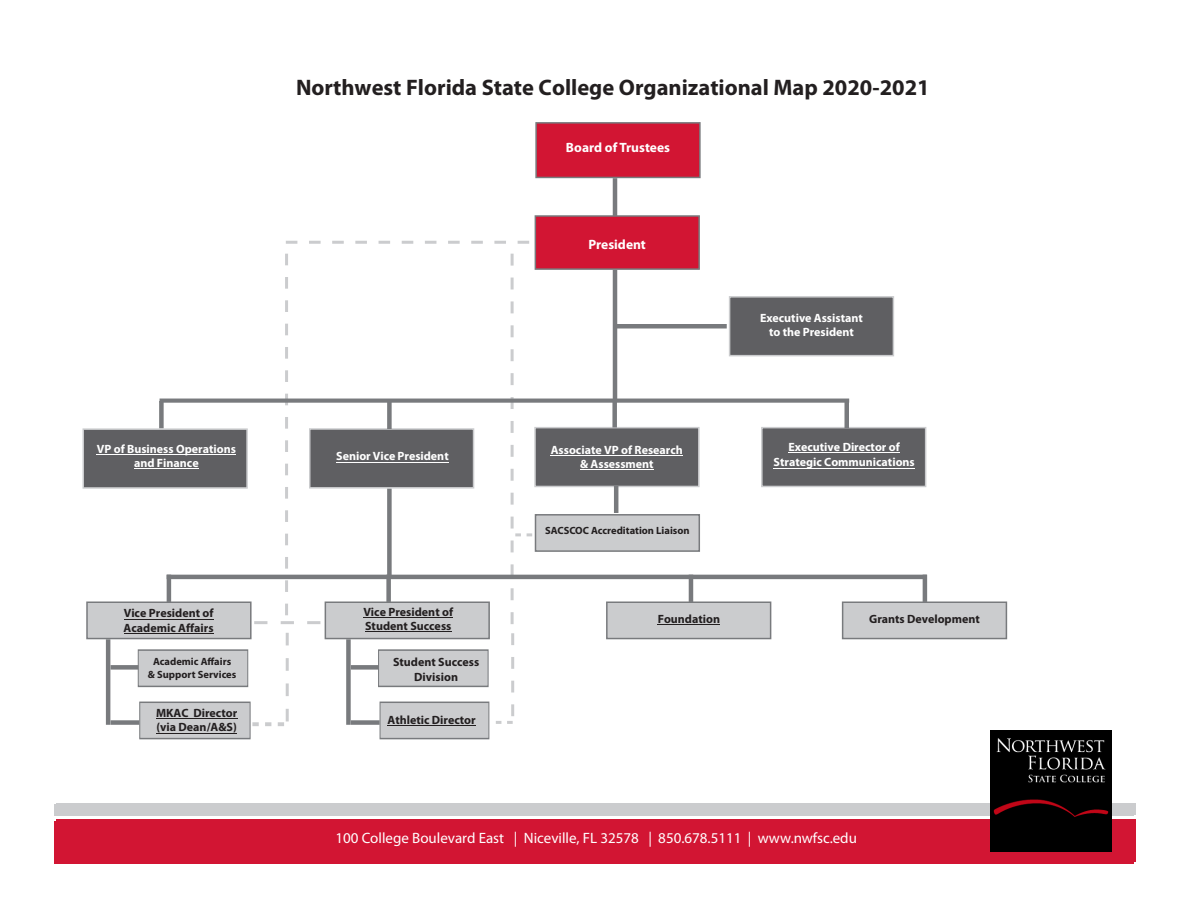
<style>
.page{position:relative;width:1188px;height:918px;background:#fff}
.page>*{position:absolute;margin:0;border:0;box-sizing:border-box;transform-origin:0 0}
.t1{font:700 22.5px "Myriad Pro";color:#231f20}
.t2{font:15px "Myriad Pro";color:#fff}
.t3{font:700 13.5px "Myriad Pro";color:#fff}
.t4{font:700 12px/14.4px "Myriad Pro";color:#fff;text-align:center}
.t5{font:700 12px/14.4px "Myriad Pro";color:#231f20}
.t6{font:700 10.5px "Myriad Pro";color:#231f20}
</style>
<div class="page">
<div style="left:54px;top:821px;width:1080px;height:43px;background:#d21533"></div>
<div style="left:54px;top:805px;width:1080px;height:11px;background:#cbccce"></div>
<hr style="left:616px;top:324px;width:111px;height:4px;background:#787a7d">
<div style="left:351px;top:665px;width:29px;height:5px;background:#787a7d"></div>
<div style="left:111px;top:665px;width:28px;height:5px;background:#787a7d"></div>
<div style="left:351px;top:720px;width:29px;height:5px;background:#787a7d"></div>
<div style="left:111px;top:720px;width:28px;height:5px;background:#787a7d"></div>
<div style="left:535px;top:122px;width:166px;height:56px;background:#d21533;border:2px solid #787a7d"></div>
<div style="left:535px;top:215px;width:165px;height:55px;background:#d21533;border:2px solid #787a7d"></div>
<div style="left:729px;top:296px;width:165px;height:60px;background:#5f5f62;border:2px solid #cbccce"></div>
<div style="left:82px;top:428px;width:166px;height:61px;background:#5f5f62;border:2px solid #cbccce"></div>
<div style="left:309px;top:428px;width:165px;height:61px;background:#5f5f62;border:2px solid #cbccce"></div>
<div style="left:534px;top:427px;width:166px;height:60px;background:#5f5f62;border:2px solid #cbccce"></div>
<div style="left:761px;top:427px;width:165px;height:60px;background:#5f5f62;border:2px solid #cbccce"></div>
<div style="left:86px;top:602px;width:166px;height:37px;background:#cbccce;border:2px solid #787a7d"></div>
<div style="left:325px;top:602px;width:165px;height:37px;background:#cbccce;border:2px solid #787a7d"></div>
<div style="left:606px;top:602px;width:165px;height:37px;background:#cbccce;border:2px solid #787a7d"></div>
<div style="left:535px;top:514px;width:165px;height:38px;background:#cbccce;border:2px solid #787a7d"></div>
<div style="left:842px;top:602px;width:165px;height:37px;background:#cbccce;border:2px solid #787a7d"></div>
<div style="left:378px;top:649px;width:111px;height:38px;background:#cbccce;border:1px solid #787a7d"></div>
<div style="left:138px;top:649px;width:110px;height:38px;background:#cbccce;border:1px solid #787a7d"></div>
<div style="left:379px;top:702px;width:111px;height:37px;background:#cbccce;border:1px solid #787a7d"></div>
<div style="left:139px;top:702px;width:112px;height:37px;background:#cbccce;border:1px solid #787a7d"></div>
<hr style="left:774px;top:468px;width:141px;height:1px;background:#fff">
<hr style="left:788px;top:452px;width:112px;height:1px;background:#fff">
<hr style="left:336px;top:462px;width:113px;height:1px;background:#fff">
<hr style="left:580px;top:469px;width:74px;height:1px;background:#fff">
<hr style="left:551px;top:455px;width:132px;height:1px;background:#fff">
<hr style="left:134px;top:469px;width:65px;height:1px;background:#fff">
<hr style="left:97px;top:454px;width:139px;height:1px;background:#fff">
<hr style="left:365px;top:632px;width:86px;height:1px;background:#231f20">
<hr style="left:363px;top:617px;width:90px;height:1px;background:#231f20">
<hr style="left:658px;top:624px;width:62px;height:1px;background:#231f20">
<hr style="left:387px;top:725px;width:89px;height:1px;background:#231f20">
<hr style="left:156px;top:718px;width:81px;height:1px;background:#231f20">
<hr style="left:156px;top:733px;width:81px;height:1px;background:#231f20">
<hr style="left:613px;top:178px;width:4px;height:38px;background:#787a7d">
<div style="left:159px;top:401px;width:5px;height:27px;background:#787a7d"></div>
<hr style="left:167px;top:575px;width:4px;height:27px;background:#787a7d">
<div style="left:386px;top:575px;width:5px;height:27px;background:#787a7d"></div>
<hr style="left:689px;top:575px;width:4px;height:27px;background:#787a7d">
<hr style="left:923px;top:575px;width:4px;height:27px;background:#787a7d">
<div style="left:387px;top:402px;width:5px;height:27px;background:#787a7d"></div>
<div style="left:612px;top:400px;width:5px;height:28px;background:#787a7d"></div>
<div style="left:844px;top:401px;width:5px;height:27px;background:#787a7d"></div>
<div style="left:346px;top:639px;width:5px;height:86px;background:#787a7d"></div>
<hr style="left:106px;top:639px;width:4px;height:86px;background:#787a7d">
<hr style="left:613px;top:270px;width:4px;height:132px;background:#787a7d">
<svg style="left:286px;top:241px;width:243px;height:3px"></svg>
<svg style="left:285px;top:254px;width:3px;height:361px"></svg>
<svg style="left:254px;top:621px;width:66px;height:3px"></svg>
<svg style="left:511px;top:254px;width:21px;height:370px"></svg>
<div style="left:387px;top:489px;width:5px;height:88px;background:#787a7d"></div>
<hr style="left:167px;top:575px;width:760px;height:4px;background:#787a7d">
<hr style="left:160px;top:399px;width:689px;height:3px;background:#787a7d">
<div style="left:56px;top:820px;width:1080px;height:42px;background:#d21533"></div>
<div style="left:56px;top:803px;width:1080px;height:11px;background:#cbccce"></div>
<hr style="left:614px;top:486px;width:4px;height:27px;background:#787a7d">
<svg style="left:252px;top:633px;width:37px;height:92px"></svg>
<svg style="left:496px;top:633px;width:18px;height:91px"></svg>
<hr style="left:124px;top:633px;width:90px;height:1px;background:#231f20">
<hr style="left:124px;top:619px;width:90px;height:1px;background:#231f20">
<img style="left:991px;top:730px;width:121px;height:121px">
<p class="t1" style="left:296px;top:73px;width:635px">Northwest Florida State College Organizational Map 2020-2021</p>
<p class="t3" style="left:566px;top:139px;width:106px">Board of Trustees</p>
<p class="t3" style="left:589px;top:235px;width:59px">President</p>
<p class="t4" style="left:760px;top:310px;width:104px">Executive Assistant</p>
<p class="t4" style="left:769px;top:325px;width:86px">to the President</p>
<p class="t4" style="left:97px;top:441px;width:141px">VP of Business Operations and Finance</p>
<p class="t4" style="left:336px;top:448px;width:114px">Senior Vice President</p>
<p class="t4" style="left:551px;top:442px;width:134px">Associate VP of Research &amp; Assessment</p>
<p class="t4" style="left:774px;top:439px;width:143px;line-height:15px">Executive Director of<br>Strategic Communications</p>
<p class="t6" style="left:545px;top:524px;width:146px">SACSCOC Accreditation Liaison</p>
<p class="t5" style="left:124px;top:606px;width:91px">Vice President of<br>Academic Affairs</p>
<p class="t5" style="left:363px;top:604px;width:91px">Vice President of<br>Student Success</p>
<p class="t5" style="left:658px;top:611px;width:64px">Foundation</p>
<p class="t5" style="left:869px;top:611px;width:112px">Grants Development</p>
<p class="t6" style="left:153px;top:655px;width:80px">Academic Affairs</p>
<p class="t6" style="left:148px;top:667px;width:90px">&amp; Support Services</p>
<p class="t5" style="left:393px;top:654px;width:88px;text-align:center">Student Success<br>Division</p>
<p class="t5" style="left:156px;top:705px;width:83px">MKAC Director (via Dean/A&amp;S)</p>
<p class="t5" style="left:387px;top:712px;width:90px">Athletic Director</p>
<p class="t2" style="left:335px;top:828px;width:523px">100 College Boulevard East | Niceville, FL 32578 | 850.678.5111 | www.nwfsc.edu</p>
<p class="t2" style="left:333px;top:830px;width:523px">100 Col ege Boulevard East | Nicevil e, FL 32578 | 850.678.5111 | www.nwfsc.edu</p>
</div>
